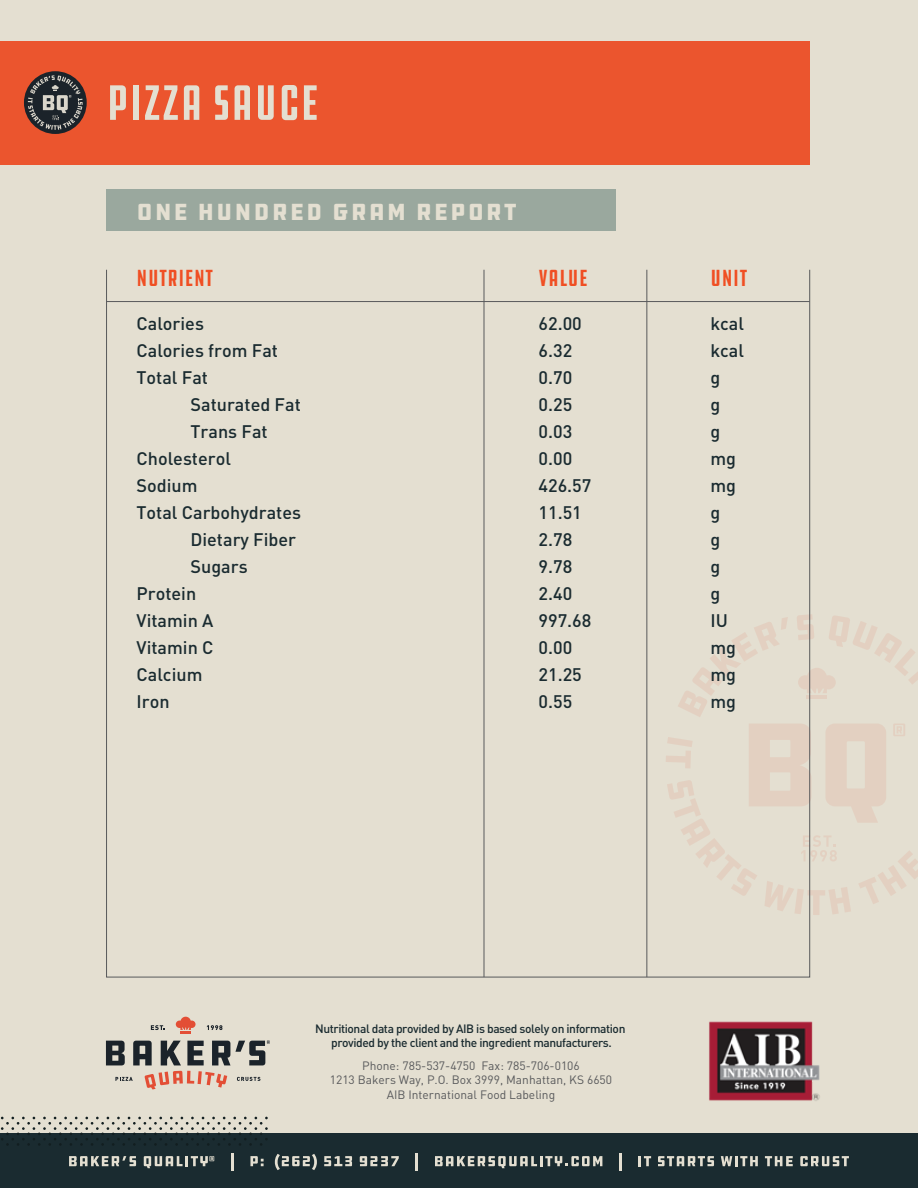
<style>
.page{position:relative;width:918px;height:1188px;background:#e4dfd1}
.page>*{position:absolute;margin:0;border:0;box-sizing:border-box;transform-origin:0 0}
.t1{font:24px "DDC Hardware";letter-spacing:.075em;color:#e4dfd1}
.t2{font:extra-condensed 24px "DDC Hardware";letter-spacing:.025em;color:#f04f23}
.t3{font:500 18px/27px "DIN";color:#1a2b30}
.t4{font:12px/14.4px "DIN";color:#58595b;text-align:center}
.t5{font:500 12px/14.4px "DIN";letter-spacing:-.035em;color:#1a2b30;text-align:center}
</style>
<div class="page">
<svg style="left:678px;top:617px;width:110px;height:100px"></svg>
<svg style="left:807px;top:695px;width:20px;height:4px"></svg>
<svg style="left:797px;top:614px;width:121px;height:79px"></svg>
<svg style="left:666px;top:723px;width:252px;height:192px"></svg>
<div style="left:0;top:1134px;width:918px;height:54px;background:#1a2b30"></div>
<div style="left:0;top:41px;width:810px;height:123px;background:#eb552e"></div>
<svg style="left:1px;top:1117px;width:267px;height:29px"></svg>
<svg style="left:69px;top:1156px;width:67px;height:10px"></svg>
<hr style="left:231px;top:1153px;width:3px;height:18px;background:#e4dfd1">
<svg style="left:250px;top:1156px;width:14px;height:10px"></svg>
<svg style="left:275px;top:1154px;width:42px;height:16px"></svg>
<svg style="left:324px;top:1156px;width:28px;height:10px"></svg>
<svg style="left:360px;top:1156px;width:39px;height:10px"></svg>
<svg style="left:416px;top:1153px;width:2px;height:18px"></svg>
<svg style="left:435px;top:1156px;width:167px;height:12px"></svg>
<hr style="left:619px;top:1153px;width:3px;height:18px;background:#e4dfd1">
<svg style="left:639px;top:1156px;width:12px;height:10px"></svg>
<svg style="left:658px;top:1156px;width:56px;height:10px"></svg>
<svg style="left:721px;top:1156px;width:37px;height:10px"></svg>
<svg style="left:765px;top:1156px;width:28px;height:10px"></svg>
<svg style="left:800px;top:1156px;width:49px;height:10px"></svg>
<svg style="left:144px;top:1156px;width:70px;height:12px"></svg>
<svg style="left:176px;top:1017px;width:20px;height:16px"></svg>
<svg style="left:106px;top:1041px;width:19px;height:24px"></svg>
<svg style="left:133px;top:1041px;width:19px;height:24px"></svg>
<svg style="left:161px;top:1041px;width:20px;height:24px"></svg>
<svg style="left:187px;top:1041px;width:17px;height:24px"></svg>
<svg style="left:151px;top:1025px;width:14px;height:5px"></svg>
<svg style="left:207px;top:1025px;width:15px;height:5px"></svg>
<svg style="left:144px;top:1071px;width:83px;height:19px"></svg>
<svg style="left:115px;top:1077px;width:18px;height:4px"></svg>
<svg style="left:237px;top:1077px;width:23px;height:4px"></svg>
<svg style="left:212px;top:1041px;width:58px;height:24px"></svg>
<img style="left:709px;top:1021px;width:111px;height:80px">
<div style="left:107px;top:190px;width:509px;height:41px;background:#9aa89e"></div>
<hr style="left:484px;top:270px;width:1px;height:707px;background:#58595b">
<hr style="left:647px;top:270px;width:1px;height:707px;background:#58595b">
<hr style="left:107px;top:301px;width:703px;height:1px;background:#58595b">
<svg style="left:24px;top:71px;width:63px;height:63px"></svg>
<svg style="left:28px;top:75px;width:55px;height:55px"></svg>
<svg style="left:110px;top:85px;width:16px;height:35px"></svg>
<div style="left:133px;top:85px;width:6px;height:35px;background:#e4dfd1"></div>
<svg style="left:145px;top:85px;width:33px;height:35px"></svg>
<svg style="left:184px;top:85px;width:15px;height:35px"></svg>
<svg style="left:215px;top:85px;width:13px;height:35px"></svg>
<svg style="left:235px;top:85px;width:15px;height:35px"></svg>
<svg style="left:258px;top:85px;width:16px;height:35px"></svg>
<svg style="left:282px;top:85px;width:15px;height:35px"></svg>
<svg style="left:304px;top:85px;width:13px;height:35px"></svg>
<h1 class="t1" style="left:137px;top:196px;width:382px">ONE HUNDRED GRAM REPORT</h1>
<h1 class="t2" style="left:137px;top:264px;width:78px">NUTRIENT</h1>
<h1 class="t2" style="left:538px;top:264px;width:51px">VALUE</h1>
<h1 class="t2" style="left:710px;top:264px;width:38px">UNIT</h1>
<p class="t3" style="left:137px;top:309px;width:143px">Calories<br>Calories from Fat<br>Total Fat</p>
<p class="t3" style="left:191px;top:390px;width:112px">Saturated Fat</p>
<p class="t3" style="left:191px;top:417px;width:79px">Trans Fat</p>
<p class="t3" style="left:137px;top:444px;width:96px">Cholesterol</p>
<p class="t3" style="left:137px;top:471px;width:63px">Sodium</p>
<p class="t3" style="left:137px;top:498px;width:166px">Total Carbohydrates</p>
<p class="t3" style="left:191px;top:525px;width:107px">Dietary Fiber</p>
<p class="t3" style="left:191px;top:552px;width:59px">Sugars</p>
<p class="t3" style="left:137px;top:579px;width:61px">Protein</p>
<p class="t3" style="left:137px;top:606px;width:78px">Vitamin A</p>
<p class="t3" style="left:137px;top:633px;width:78px">Vitamin C</p>
<p class="t3" style="left:137px;top:660px;width:67px">Calcium</p>
<p class="t3" style="left:137px;top:687px;width:35px">Iron</p>
<p class="t3" style="left:538px;top:309px;width:54px">62.00<br>6.32<br>0.70<br>0.25<br>0.03<br>0.00<br>426.57<br>11.51<br>2.78<br>9.78<br>2.40<br>997.68<br>0.00<br>21.25<br>0.55</p>
<p class="t3" style="left:710px;top:309px;width:35px">kcal kcal g<br>g<br>g mg mg g<br>g<br>g<br>g<br>IU mg mg mg</p>
<p class="t5" style="left:315px;top:1021px;width:312px">Nutritional data provided by AIB is based solely on information provided by the client and the ingredient manufacturers.</p>
<p class="t4" style="left:330px;top:1058px;width:284px">Phone: 785-537-4750 Fax: 785-706-0106<br>1213 Bakers Way, P.O. Box 3999, Manhattan, KS 6650<br>AIB International Food Labeling</p>
</div>
